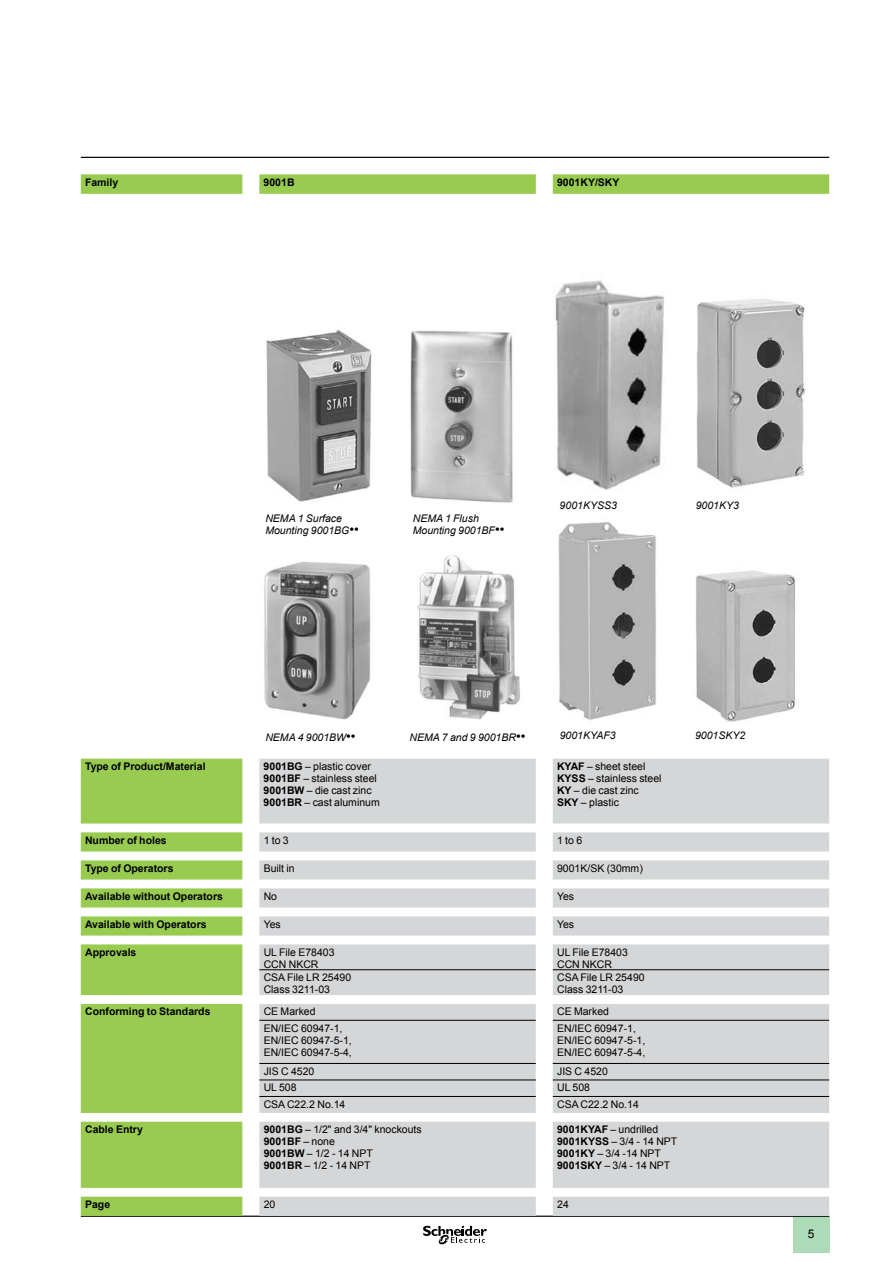
<style>
.page{position:relative;width:893px;height:1263px;background:#fff}
.page>*{position:absolute;margin:0;border:0;box-sizing:border-box;transform-origin:0 0}
.t1{font:12px "Arial";color:#000}
.t2{font:10.5px/12px "Arial";color:#000}
.t3{font:700 10.5px "Arial";color:#000}
.t4{font:italic 10.5px/12px "Arial";color:#000}
.s1{font-size:13.5px}
.s2{font-weight:700}
</style>
<div class="page">
<hr style="left:81px;top:157px;width:748px;height:1px;background:#000">
<div style="left:793px;top:1217px;width:37px;height:36px;background:#addab7"></div>
<hr style="left:81px;top:1215px;width:748px;height:2px;background:#000">
<svg style="left:423px;top:1225px;width:64px;height:20px"></svg>
<svg style="left:81px;top:174px;width:748px;height:20px;background:#9fce5b"></svg>
<div style="left:81px;top:759px;width:161px;height:457px;background:#98cb4f"></div>
<div style="left:259px;top:759px;width:570px;height:457px;background:#d5d6d8"></div>
<svg style="left:81px;top:824px;width:748px;height:372px;fill:#d5d6d8"></svg>
<hr style="left:259px;top:969px;width:277px;height:1px;background:#000">
<hr style="left:553px;top:969px;width:276px;height:1px;background:#000">
<hr style="left:259px;top:1020px;width:277px;height:1px;background:#000">
<hr style="left:553px;top:1020px;width:276px;height:1px;background:#000">
<hr style="left:259px;top:1063px;width:277px;height:1px;background:#000">
<hr style="left:553px;top:1063px;width:276px;height:1px;background:#000">
<hr style="left:259px;top:1080px;width:277px;height:1px;background:#000">
<hr style="left:553px;top:1080px;width:276px;height:1px;background:#000">
<hr style="left:259px;top:1096px;width:277px;height:1px;background:#000">
<hr style="left:553px;top:1096px;width:276px;height:1px;background:#000">
<img style="left:417px;top:555px;width:103px;height:165px">
<img style="left:266px;top:330px;width:106px;height:172px">
<img style="left:410px;top:330px;width:103px;height:173px">
<img style="left:264px;top:561px;width:107px;height:159px">
<img style="left:558px;top:522px;width:98px;height:198px">
<img style="left:696px;top:298px;width:110px;height:190px">
<img style="left:696px;top:570px;width:100px;height:152px">
<img style="left:555px;top:280px;width:109px;height:210px">
<p class="t3" style="left:85px;top:175px;width:35px">Family</p>
<p class="t3" style="left:264px;top:175px;width:32px">9001B</p>
<p class="t3" style="left:557px;top:175px;width:64px">9001KY/SKY</p>
<p class="t4" style="left:265px;top:512px;width:95px">NEMA 1 Surface<br>Mounting 9001BG<span class="s1">••</span></p>
<p class="t4" style="left:413px;top:512px;width:93px">NEMA 1 Flush<br>Mounting 9001BF<span class="s1">••</span></p>
<p class="t4" style="left:560px;top:499px;width:59px">9001KYSS3</p>
<p class="t4" style="left:696px;top:499px;width:45px">9001KY3</p>
<p class="t4" style="left:265px;top:731px;width:92px">NEMA 4 9001BW<span class="s1">••</span></p>
<p class="t4" style="left:410px;top:731px;width:117px">NEMA 7 and 9 9001BR<span class="s1">••</span></p>
<p class="t4" style="left:560px;top:729px;width:58px">9001KYAF3</p>
<p class="t4" style="left:695px;top:729px;width:52px">9001SKY2</p>
<p class="t3" style="left:85px;top:759px;width:122px">Type of Product/Material</p>
<p class="t2" style="left:264px;top:760px;width:118px"><span class="s2">9001BG</span> – plastic cover<br><span class="s2">9001BF</span> – stainless steel<br><span class="s2">9001BW</span> – die cast zinc<br><span class="s2">9001BR</span> – cast aluminum</p>
<p class="t2" style="left:557px;top:760px;width:106px"><span class="s2">KYAF</span> – sheet steel<br><span class="s2">KYSS</span> – stainless steel<br><span class="s2">KY</span> – die cast zinc<br><span class="s2">SKY</span> – plastic</p>
<p class="t3" style="left:85px;top:833px;width:83px">Number of holes</p>
<p class="t2" style="left:264px;top:834px;width:27px">1 to 3</p>
<p class="t2" style="left:557px;top:834px;width:27px">1 to 6</p>
<p class="t3" style="left:85px;top:861px;width:90px">Type of Operators</p>
<p class="t2" style="left:264px;top:862px;width:32px">Built in</p>
<p class="t2" style="left:557px;top:862px;width:87px">9001K/SK (30mm)</p>
<p class="t3" style="left:85px;top:889px;width:139px">Available without Operators</p>
<p class="t2" style="left:264px;top:890px;width:15px">No</p>
<p class="t2" style="left:557px;top:890px;width:19px">Yes</p>
<p class="t3" style="left:85px;top:917px;width:123px">Available with Operators</p>
<p class="t2" style="left:264px;top:918px;width:19px">Yes</p>
<p class="t2" style="left:557px;top:918px;width:19px">Yes</p>
<p class="t3" style="left:85px;top:945px;width:53px">Approvals</p>
<p class="t2" style="left:264px;top:946px;width:72px">UL File E78403<br>CCN NKCR</p>
<p class="t2" style="left:557px;top:946px;width:72px">UL File E78403<br>CCN NKCR</p>
<p class="t2" style="left:264px;top:971px;width:89px">CSA File LR 25490<br>Class 3211-03</p>
<p class="t2" style="left:557px;top:971px;width:89px">CSA File LR 25490<br>Class 3211-03</p>
<p class="t3" style="left:85px;top:1004px;width:127px">Conforming to Standards</p>
<p class="t2" style="left:264px;top:1005px;width:53px">CE Marked</p>
<p class="t2" style="left:557px;top:1005px;width:53px">CE Marked</p>
<p class="t2" style="left:264px;top:1022px;width:90px">EN/IEC 60947-1,<br>EN/IEC 60947-5-1,<br>EN/IEC 60947-5-4,</p>
<p class="t2" style="left:557px;top:1022px;width:90px">EN/IEC 60947-1,<br>EN/IEC 60947-5-1,<br>EN/IEC 60947-5-4,</p>
<p class="t2" style="left:264px;top:1065px;width:52px">JIS C 4520</p>
<p class="t2" style="left:557px;top:1065px;width:52px">JIS C 4520</p>
<p class="t2" style="left:264px;top:1082px;width:34px">UL 508</p>
<p class="t2" style="left:557px;top:1082px;width:34px">UL 508</p>
<p class="t2" style="left:264px;top:1098px;width:83px">CSA C22.2 No.14</p>
<p class="t2" style="left:557px;top:1098px;width:83px">CSA C22.2 No.14</p>
<p class="t3" style="left:85px;top:1122px;width:59px">Cable Entry</p>
<p class="t2" style="left:264px;top:1123px;width:160px"><span class="s2">9001BG</span> – 1/2" and 3/4" knockouts<br><span class="s2">9001BF</span> – none<br><span class="s2">9001BW</span> – 1/2 - 14 NPT<br><span class="s2">9001BR</span> – 1/2 - 14 NPT</p>
<p class="t2" style="left:557px;top:1123px;width:122px"><span class="s2">9001KYAF</span> – undrilled<br><span class="s2">9001KYSS</span> – 3/4 - 14 NPT<br><span class="s2">9001KY</span> – 3/4 -14 NPT<br><span class="s2">9001SKY</span> – 3/4 - 14 NPT</p>
<p class="t3" style="left:85px;top:1197px;width:27px">Page</p>
<p class="t2" style="left:264px;top:1198px;width:13px">20</p>
<p class="t2" style="left:557px;top:1198px;width:13px">24</p>
<p class="t1" style="left:808px;top:1225px;width:8px">5</p>
</div>
